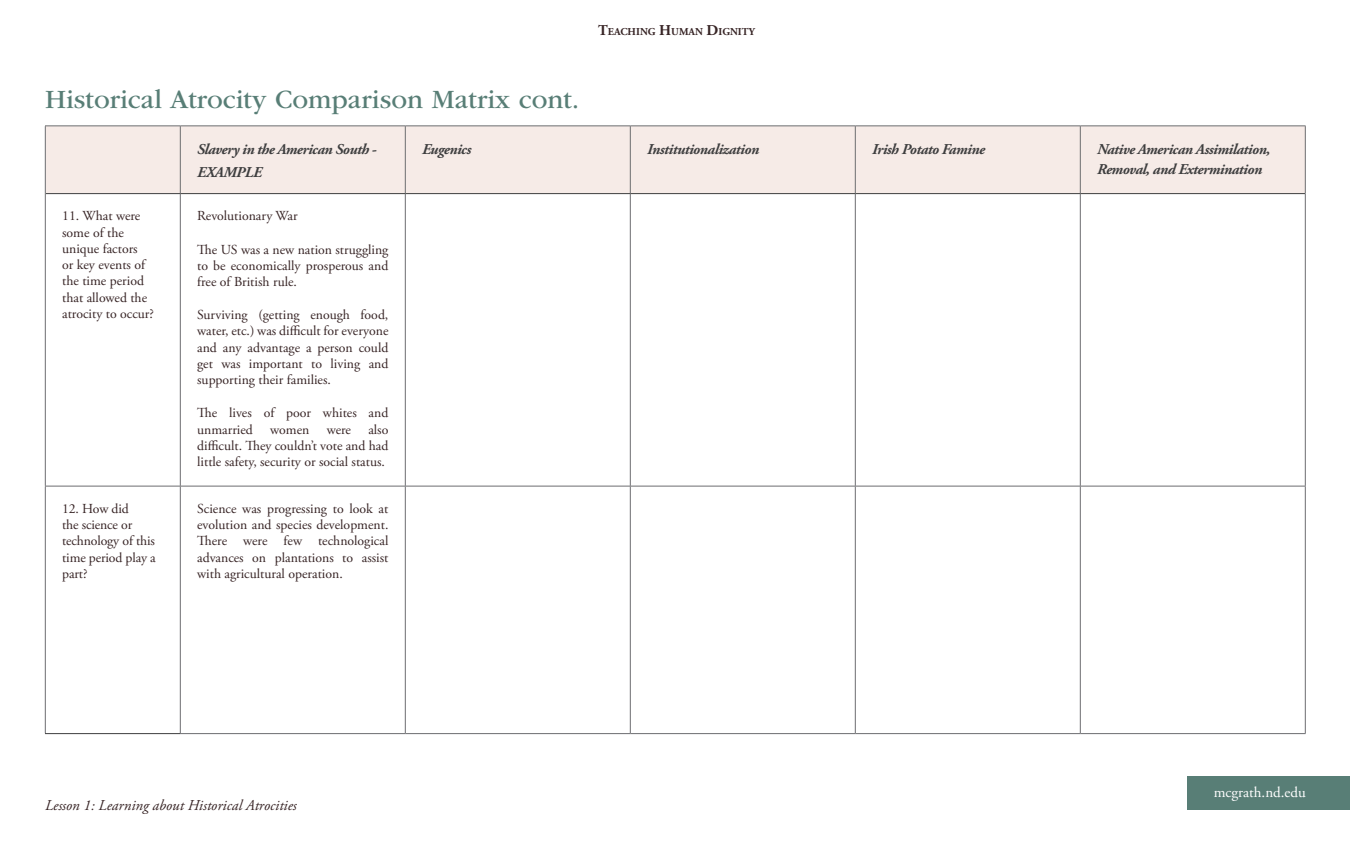
<style>
.page{position:relative;width:1350px;height:855px;background:#fff}
.page>*{position:absolute;margin:0;border:0;box-sizing:border-box;transform-origin:0 0}
.Section_Heading{font:27.5px "ITC Garamond Std";color:#587e76}
.Body_Copy{font:italic 700 15px/20px "Adobe Garamond Pro";letter-spacing:-.03em;color:#3e3e3f}
.t1{font:italic 15px "Adobe Garamond Pro";color:#372425}
.t2{font:15px "Adobe Garamond Pro";color:#fff}
.Body_Copy-2{font:13.75px/16.2px "Adobe Garamond Pro";color:#372425;text-align:justify}
.t3{font:700 10.5px "Adobe Garamond Pro";color:#372425}
.s1{font-size:15px}
</style>
<div class="page">
<div style="left:1187px;top:777px;width:163px;height:33px;background:#587e76"></div>
<div style="left:46px;top:127px;width:1259px;height:66px;background:#f6ebe7"></div>
<hr style="left:45px;top:126px;width:135px;height:1px;background:#6c6d70">
<hr style="left:45px;top:126px;width:1px;height:68px;background:#6c6d70">
<hr style="left:180px;top:126px;width:225px;height:1px;background:#6c6d70">
<hr style="left:180px;top:126px;width:1px;height:67px;background:#6c6d70">
<hr style="left:405px;top:126px;width:225px;height:1px;background:#6c6d70">
<hr style="left:405px;top:126px;width:1px;height:67px;background:#6c6d70">
<hr style="left:630px;top:126px;width:225px;height:1px;background:#6c6d70">
<hr style="left:630px;top:126px;width:1px;height:67px;background:#6c6d70">
<hr style="left:855px;top:126px;width:225px;height:1px;background:#6c6d70">
<hr style="left:855px;top:126px;width:1px;height:67px;background:#6c6d70">
<hr style="left:1080px;top:126px;width:226px;height:1px;background:#6c6d70">
<hr style="left:1080px;top:126px;width:1px;height:67px;background:#6c6d70">
<hr style="left:1305px;top:126px;width:1px;height:68px;background:#6c6d70">
<hr style="left:630px;top:486px;width:225px;height:1px;background:#6c6d70">
<hr style="left:855px;top:486px;width:225px;height:1px;background:#6c6d70">
<hr style="left:1080px;top:486px;width:226px;height:1px;background:#6c6d70">
<hr style="left:630px;top:733px;width:225px;height:1px;background:#6c6d70">
<hr style="left:855px;top:733px;width:225px;height:1px;background:#6c6d70">
<hr style="left:1080px;top:733px;width:226px;height:1px;background:#6c6d70">
<hr style="left:405px;top:486px;width:225px;height:1px;background:#6c6d70">
<hr style="left:405px;top:733px;width:225px;height:1px;background:#6c6d70">
<hr style="left:180px;top:486px;width:225px;height:1px;background:#6c6d70">
<hr style="left:180px;top:733px;width:225px;height:1px;background:#6c6d70">
<hr style="left:46px;top:193px;width:134px;height:1px;background:#3e3e3f">
<hr style="left:45px;top:194px;width:1px;height:292px;background:#6c6d70">
<hr style="left:180px;top:193px;width:225px;height:1px;background:#3e3e3f">
<hr style="left:180px;top:194px;width:1px;height:292px;background:#6c6d70">
<hr style="left:405px;top:193px;width:225px;height:1px;background:#3e3e3f">
<hr style="left:405px;top:194px;width:1px;height:292px;background:#6c6d70">
<hr style="left:405px;top:486px;width:1px;height:247px;background:#6c6d70">
<hr style="left:630px;top:193px;width:225px;height:1px;background:#3e3e3f">
<hr style="left:855px;top:193px;width:225px;height:1px;background:#3e3e3f">
<hr style="left:1080px;top:193px;width:225px;height:1px;background:#3e3e3f">
<hr style="left:630px;top:194px;width:1px;height:292px;background:#6c6d70">
<hr style="left:630px;top:486px;width:1px;height:247px;background:#6c6d70">
<hr style="left:855px;top:194px;width:1px;height:292px;background:#6c6d70">
<hr style="left:1080px;top:194px;width:1px;height:292px;background:#6c6d70">
<hr style="left:1305px;top:194px;width:1px;height:292px;background:#6c6d70">
<hr style="left:855px;top:486px;width:1px;height:247px;background:#6c6d70">
<hr style="left:1080px;top:486px;width:1px;height:247px;background:#6c6d70">
<hr style="left:1305px;top:486px;width:1px;height:247px;background:#6c6d70">
<hr style="left:45px;top:486px;width:1px;height:247px;background:#6c6d70">
<hr style="left:45px;top:486px;width:135px;height:1px;background:#6c6d70">
<hr style="left:180px;top:486px;width:1px;height:247px;background:#6c6d70">
<hr style="left:45px;top:733px;width:135px;height:1px;background:#3e3e3f">
<p class="t3" style="left:598px;top:25px;width:158px"><span class="s1">T</span>EACHING <span class="s1">H</span>UMAN <span class="s1">D</span>IGNITY</p>
<p class="Section_Heading" style="left:45px;top:84px;width:536px">Historical Atrocity Comparison Matrix cont.</p>
<p class="Body_Copy" style="left:197px;top:139px;width:181px">Slavery in the American South -</p>
<p class="Body_Copy" style="left:197px;top:162px;width:66px">EXAMPLE</p>
<p class="Body_Copy-2" style="left:62px;top:208px;width:93px;text-align:left">11. What were some of the unique factors<br>or key events of the time period that allowed the atrocity to occur?</p>
<p class="Body_Copy-2" style="left:197px;top:208px;width:102px">Revolutionary War</p>
<p class="Body_Copy-2" style="left:197px;top:242px;width:193px">The US was a new nation struggling to be economically prosperous and free of British rule.</p>
<p class="Body_Copy-2" style="left:197px;top:307px;width:193px">Surviving (getting enough food, water, etc.) was difficult for everyone and any advantage a person could get was important to living and supporting their families.</p>
<p class="Body_Copy-2" style="left:197px;top:405px;width:193px">The lives of poor whites and unmarried</p>
<p class="Body_Copy-2" style="left:197px;top:422px;width:193px;text-indent:171px">also difficult. They couldn’t vote and had little safety, security or social status.</p>
<p class="Body_Copy-2" style="left:270px;top:422px;width:41px">women</p>
<p class="Body_Copy-2" style="left:327px;top:422px;width:26px">were</p>
<p class="Body_Copy-2" style="left:62px;top:501px;width:95px;text-align:left">12. How did<br>the science or technology of this time period play a part?</p>
<p class="Body_Copy-2" style="left:197px;top:501px;width:193px">Science was progressing to look at evolution and species development.<br>There were few technological advances on plantations to assist with agricultural operation.</p>
<p class="Body_Copy" style="left:422px;top:139px;width:51px">Eugenics</p>
<p class="Body_Copy" style="left:647px;top:139px;width:113px">Institutionalization</p>
<p class="Body_Copy" style="left:872px;top:139px;width:114px">Irish Potato Famine</p>
<p class="Body_Copy" style="left:1097px;top:139px;width:175px">Native American Assimilation,<br>Removal, and Extermination</p>
<p class="t1" style="left:45px;top:796px;width:253px">Lesson 1: Learning about Historical Atrocities</p>
<p class="t2" style="left:1214px;top:784px;width:94px">mcgrath.nd.edu</p>
</div>
